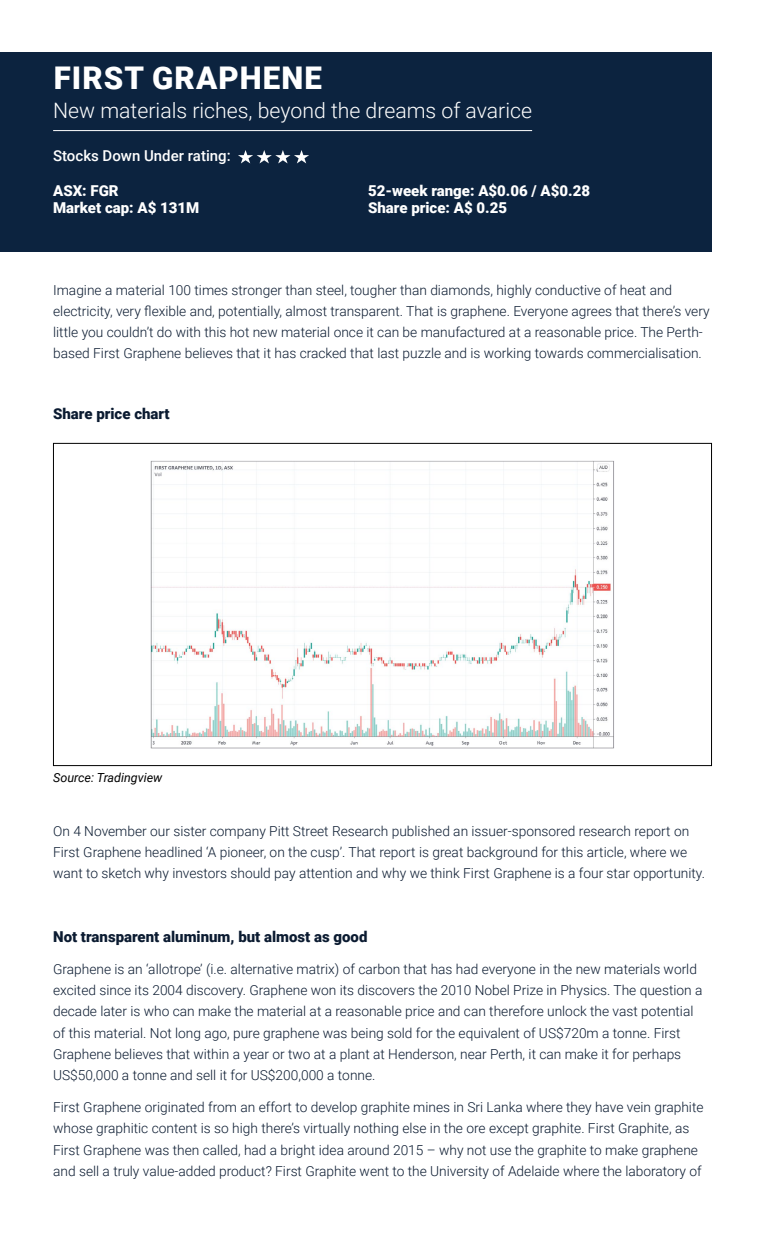
<style>
.page{position:relative;width:765px;height:1260px;background:#fff}
.page>*{position:absolute;margin:0;border:0;box-sizing:border-box;transform-origin:0 0}
.t1{font:900 31.25px "Roboto";letter-spacing:.035em;color:#fff}
.t2{font:300 21.25px "Roboto";color:#fff}
.t3{font:900 15px "Roboto";color:#fff}
.t4{font:900 15px "Roboto";color:#0b1b31}
.t5{font:500 15px "Roboto";color:#fff}
.t6{font:300 13.75px/21.2px "Roboto";color:#0b1b31}
.t7{font:italic 12.5px "Roboto";color:#000}
</style>
<div class="page">
<div style="left:0;top:52px;width:712px;height:200px;background:#0c233f"></div>
<hr style="left:53px;top:130px;width:479px;height:1px;background:#fff">
<img style="left:150px;top:461px;width:464px;height:287px">
<svg style="left:238px;top:150px;width:71px;height:13px"></svg>
<h1 class="t1" style="left:54px;top:56px;width:270px">FIRST GRAPHENE</h1>
<h2 class="t2" style="left:53px;top:96px;width:480px">New materials riches, beyond the dreams of avarice</h2>
<p class="t5" style="left:53px;top:145px;width:179px">Stocks Down Under rating:</p>
<p class="t3" style="left:53px;top:180px;width:67px">ASX: FGR</p>
<p class="t3" style="left:368px;top:180px;width:223px">52-week range: A$0.06 / A$0.28</p>
<p class="t3" style="left:53px;top:197px;width:148px">Market cap: A$ 131M</p>
<p class="t3" style="left:368px;top:197px;width:140px">Share price: A$ 0.25</p>
<p class="t6" style="left:53px;top:279px;width:658px">Imagine a material 100 times stronger than steel, tougher than diamonds, highly conductive of heat and electricity, very flexible and, potentially, almost transparent. That is graphene. Everyone agrees that there’s very little you couldn’t do with this hot new material once it can be manufactured at a reasonable price. The Perth&shy;based First Graphene believes that it has cracked that last puzzle and is working towards commercialisation.</p>
<p class="t4" style="left:53px;top:403px;width:118px">Share price chart</p>
<p class="t7" style="left:53px;top:769px;width:111px">Source: Tradingview</p>
<p class="t6" style="left:53px;top:820px;width:653px">On 4 November our sister company Pitt Street Research published an issuer-sponsored research report on<br>First Graphene headlined ‘A pioneer, on the cusp’. That report is great background for this article, where we want to sketch why investors should pay attention and why we think First Graphene is a four star opportunity.</p>
<p class="t4" style="left:53px;top:926px;width:316px">Not transparent aluminum, but almost as good</p>
<p class="t6" style="left:53px;top:958px;width:651px">Graphene is an ‘allotrope’ (i.e. alternative matrix) of carbon that has had everyone in the new materials world excited since its 2004 discovery. Graphene won its discovers the 2010 Nobel Prize in Physics. The question a decade later is who can make the material at a reasonable price and can therefore unlock the vast potential of this material. Not long ago, pure graphene was being sold for the equivalent of US$720m a tonne. First Graphene believes that within a year or two at a plant at Henderson, near Perth, it can make it for perhaps US$50,000 a tonne and sell it for US$200,000 a tonne.</p>
<p class="t6" style="left:53px;top:1096px;width:652px">First Graphene originated from an effort to develop graphite mines in Sri Lanka where they have vein graphite whose graphitic content is so high there’s virtually nothing else in the ore except graphite. First Graphite, as First Graphene was then called, had a bright idea around 2015 – why not use the graphite to make graphene and sell a truly value-added product? First Graphite went to the University of Adelaide where the laboratory of</p>
</div>
